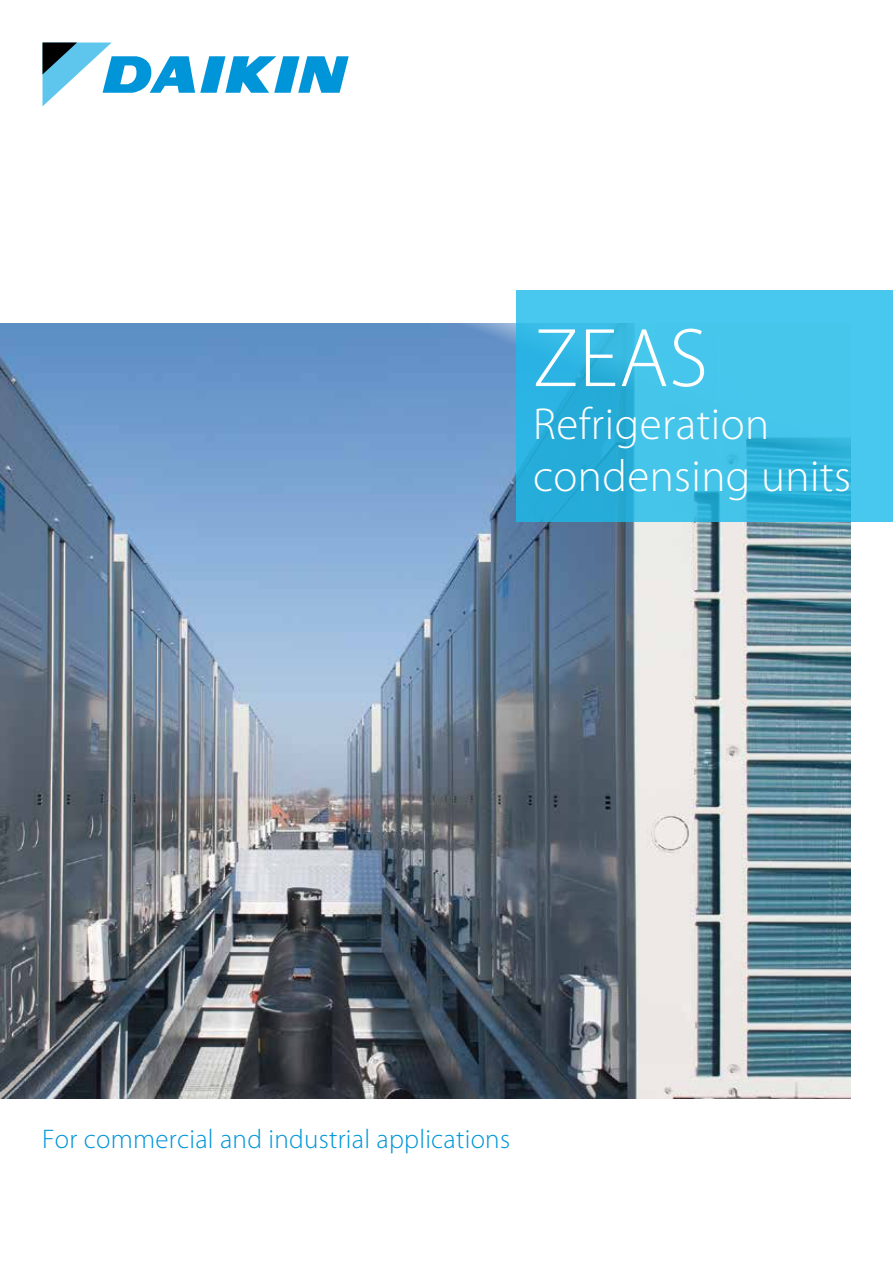
<style>
.page{position:relative;width:893px;height:1263px;background:#fff}
.page>*{position:absolute;margin:0;border:0;box-sizing:border-box;transform-origin:0 0}
.t1{font:300 84px "Myriad Pro";color:#fff}
.t2{font:300 45px/52.5px "Myriad Pro";letter-spacing:.01em;color:#fff}
.t3{font:300 27px "Myriad Pro";letter-spacing:.01em;color:#0095d8}
.s1{font-size:21px;color:#fff}
</style>
<div class="page">
<img style="left:0;top:323px;width:850px;height:776px">
<svg style="left:43px;top:43px;width:306px;height:63px"></svg>
<svg style="left:516px;top:290px;width:377px;height:231px;background:#3bbee5"></svg>
<h1 class="t1" style="left:533px;top:312px;width:177px">ZEAS</h1>
<h2 class="t2" style="left:533px;top:398px;width:320px">Refrigeration condensing units</h2>
<p class="t3" style="left:34px;top:1124px;width:478px"><span class="s1">›</span> For commercial and industrial applications</p>
</div>
